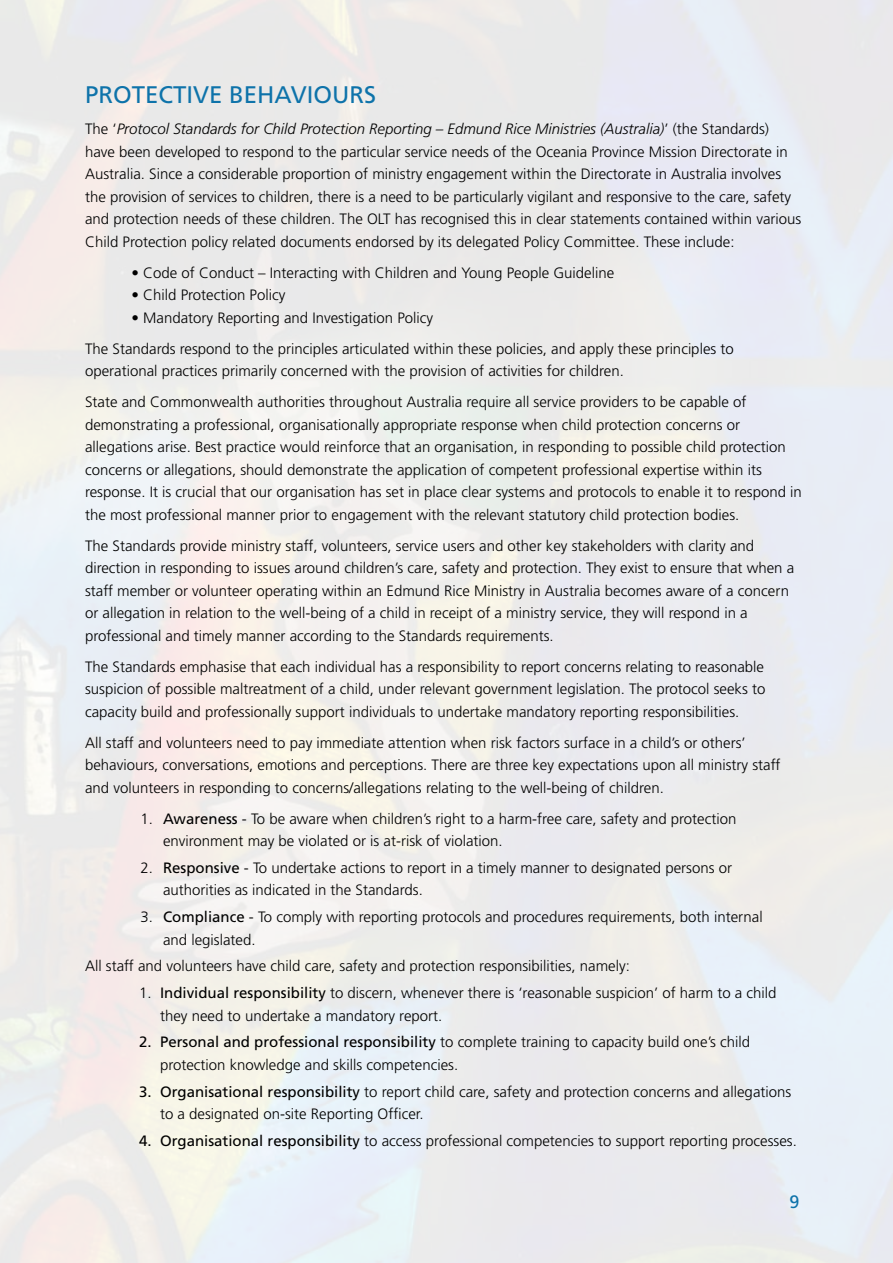
<style>
.page{position:relative;width:893px;height:1263px;background:#fff}
.page>*{position:absolute;margin:0;border:0;box-sizing:border-box;transform-origin:0 0}
.t1{font:24px "Frutiger";color:#0e73aa}
.t2{font:18px "Frutiger";color:#0e73aa}
.t3{font:300 15px/22.5px "Frutiger";color:#000}
.s1{font-style:italic}
.s2{font-weight:400}
</style>
<div class="page">
<div style="left:0;top:0;width:893px;height:1263px;background:linear-gradient(to right,#f1eeeb,#e9ebf0)"></div>
<h1 class="t1" style="left:85px;top:81px;width:187px">Protective Behavi</h1>
<h1 class="t1" style="left:314px;top:81px;width:64px">ours</h1>
<p class="t3" style="left:85px;top:118px;width:718px">The ‘<span class="s1">Protocol Standards for Child Protection Reporting – Edmund Rice Ministries (Australia)</span>’ (the Standards) have been developed to respond to the particular service needs of the Oceania Province Mission Directorate in Australia. Since a considerable proportion of ministry engagement within the Directorate in Australia involves the provision of services to children, there is a need to be particularly vigilant and responsive to the care, safety and protection needs of these children. The OLT has recognised this in clear statements contained within various Child Protection policy related documents endorsed by its delegated Policy Committee. These include:</p>
<p class="t3" style="left:132px;top:261px;width:484px">• Code of Conduct – Interacting with Children and Young People Guideline</p>
<p class="t3" style="left:132px;top:284px;width:155px">• Child Protection Policy</p>
<p class="t3" style="left:85px;top:302px;width:650px;line-height:31px;text-indent:46px">• Mandatory Reporting and Investigation Policy<br>The Standards respond to the principles articulated within these policies, and apply these principles to</p>
<p class="t3" style="left:85px;top:356px;width:663px;line-height:31px">operational practices primarily concerned with the provision of activities for children.<br>State and Commonwealth authorities throughout Australia require all service providers to be capable of</p>
<p class="t3" style="left:85px;top:413px;width:718px">demonstrating a professional, organisationally appropriate response when child protection concerns or allegations arise. Best practice would reinforce that an organisation, in responding to possible child protection concerns or allegations, should demonstrate the application of competent professional expertise within its response. It is crucial that our organisation has set in place clear systems and protocols to enable it to respond in the most professional manner prior to engagement with the relevant statutory child protection bodies.</p>
<p class="t3" style="left:85px;top:534px;width:711px">The Standards provide ministry staff, volunteers, service users and other key stakeholders with clarity and direction in responding to issues around children’s care, safety and protection. They exist to ensure that when a staff member or volunteer operating within an Edmund Rice Ministry in Australia becomes aware of a concern or allegation in relation to the well-being of a child in receipt of a ministry service, they will respond in a professional and timely manner according to the Standards requirements.</p>
<p class="t3" style="left:85px;top:655px;width:682px;text-align:justify">The Standards emphasise that each individual has a responsibility to report concerns relating to reasonable suspicion of possible maltreatment of a child, under relevant government legislation. The protocol seeks to capacity build and professionally support individuals to undertake mandatory reporting responsibilities.</p>
<p class="t3" style="left:85px;top:731px;width:697px">All staff and volunteers need to pay immediate attention when risk factors surface in a child’s or others’ behaviours, conversations, emotions and perceptions. There are three key expectations upon all ministry staff and volunteers in responding to concerns/allegations relating to the well-being of children.</p>
<p class="t3" style="left:163px;top:807px;width:575px;text-indent:-22px">1. <span class="s2">Awareness</span> - To be aware when children’s right to a harm-free care, safety and protection environment may be violated or is at-risk of violation.</p>
<p class="t3" style="left:163px;top:857px;width:570px;text-indent:-22px">2. <span class="s2">Responsive</span> - To undertake actions to report in a timely manner to designated persons or authorities as indicated in the Standards.</p>
<p class="t3" style="left:163px;top:906px;width:601px;text-indent:-22px">3. <span class="s2">Compliance</span> - To comply with reporting protocols and procedures requirements, both internal and legislated.</p>
<p class="t3" style="left:85px;top:955px;width:546px">All staff and volunteers have child care, safety and protection responsibilities, namely:</p>
<p class="t3" style="left:160px;top:982px;width:618px;text-indent:-21px">1. <span class="s2">Individual responsibility</span> to discern, whenever there is ‘reasonable suspicion’ of harm to a child they need to undertake a mandatory report.</p>
<p class="t3" style="left:160px;top:1031px;width:592px;text-indent:-21px"><span class="s2">2. Personal and professional responsibility</span> to complete training to capacity build one’s child protection knowledge and skills competencies.</p>
<p class="t3" style="left:160px;top:1080px;width:633px;text-indent:-21px"><span class="s2">3. Organisational responsibility</span> to report child care, safety and protection concerns and allegations to a designated on-site Reporting Officer.</p>
<p class="t3" style="left:139px;top:1130px;width:659px"><span class="s2">4. Organisational responsibility</span> to access professional competencies to support reporting processes.</p>
<p class="t2" style="left:789px;top:1191px;width:12px">9</p>
</div>
